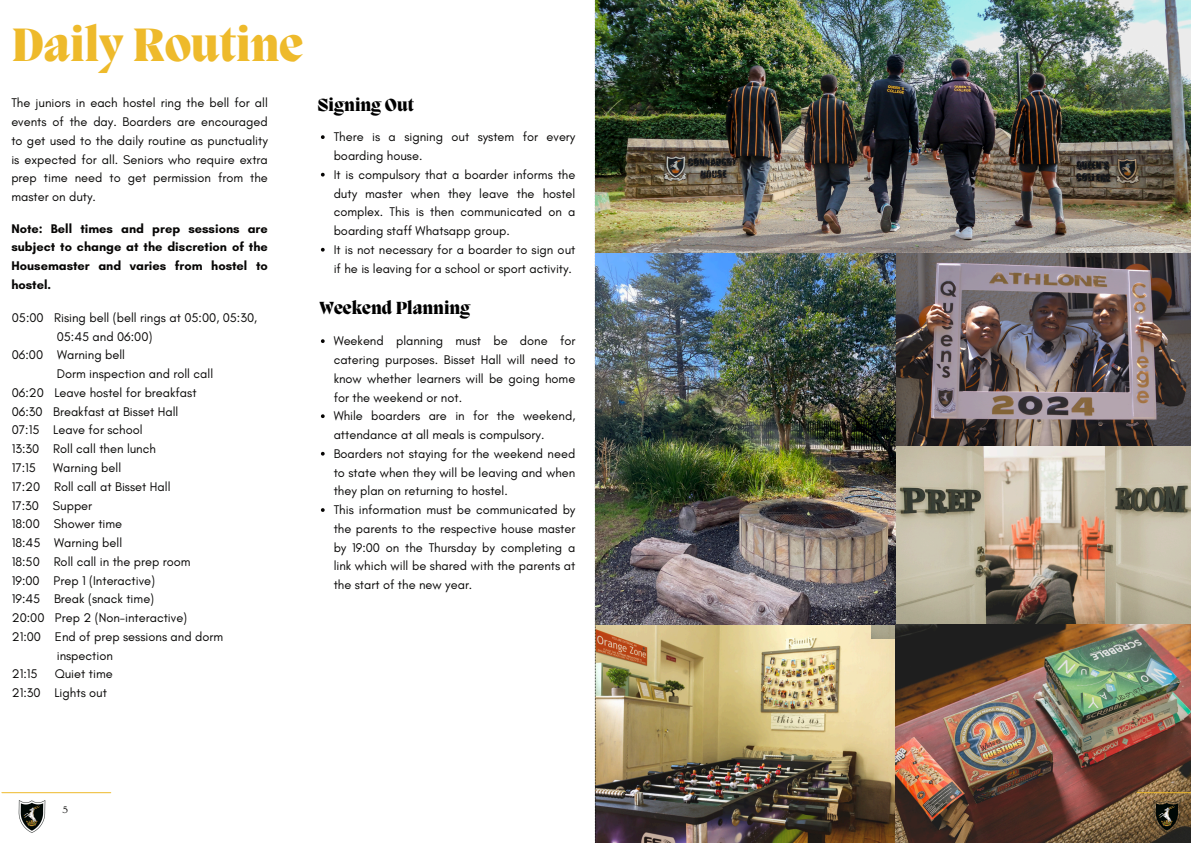
<style>
.page{position:relative;width:1191px;height:843px;background:#fff}
.page>*{position:absolute;margin:0;border:0;box-sizing:border-box;transform-origin:0 0}
.t1{font:800 48px "Migra";color:#eeba2b}
.t2{font:800 18px "Migra";color:#000}
.t3{font:12.8px/18.8px "Glacial Indifference";color:#070605;text-align:justify}
.t4{font:700 12.8px/18.8px "Glacial Indifference";color:#070605;text-align:justify}
.t5{font:10px "Ovo";color:#070605}
</style>
<div class="page">
<hr style="left:2px;top:792px;width:109px;height:1px;background:#eeba2b">
<img style="left:18px;top:800px;width:28px;height:31px">
<img style="left:596px;top:624px;width:299px;height:218px">
<img style="left:871px;top:445px;width:319px;height:193px">
<svg style="left:595px;top:624px;width:1px;height:218px"></svg>
<img style="left:895px;top:252px;width:295px;height:193px">
<img style="left:595px;top:252px;width:300px;height:372px">
<img style="left:595px;top:0;width:595px;height:252px">
<img style="left:895px;top:624px;width:295px;height:218px">
<hr style="left:1136px;top:792px;width:54px;height:1px;background:#eeba2b">
<img style="left:1151px;top:799px;width:31px;height:32px">
<svg style="left:321px;top:339px;width:3px;height:4px"></svg>
<svg style="left:321px;top:414px;width:3px;height:4px"></svg>
<svg style="left:321px;top:135px;width:3px;height:4px"></svg>
<p class="t1" style="left:11px;top:22px;width:293px">Daily Routine</p>
<p class="t3" style="left:11px;top:93px;width:258px">The juniors in each hostel ring the bell for all events of the day. Boarders are encouraged to get used to the daily routine as punctuality is expected for all. Seniors who require extra prep time need to get permission from the master on duty.</p>
<p class="t4" style="left:11px;top:218px;width:258px">Note: Bell times and prep sessions are subject to change at the discretion of the Housemaster and varies from hostel to hostel.</p>
<p class="t3" style="left:12px;top:308px;width:247px">05:00 Rising bell (bell rings at 05:00, 05:30,</p>
<p class="t3" style="left:57px;top:326px;width:97px">05:45 and 06:00)</p>
<p class="t3" style="left:12px;top:345px;width:115px">06:00 Warning bell</p>
<p class="t3" style="left:57px;top:364px;width:158px">Dorm inspection and roll call</p>
<p class="t3" style="left:12px;top:383px;width:186px">06:20 Leave hostel for breakfast</p>
<p class="t3" style="left:12px;top:401px;width:168px">06:30 Breakfast at Bisset Hall</p>
<p class="t3" style="left:12px;top:420px;width:132px">07:15 Leave for school</p>
<p class="t3" style="left:12px;top:439px;width:146px">13:30 Roll call then lunch</p>
<p class="t3" style="left:12px;top:458px;width:26px">17:15</p>
<p class="t3" style="left:53px;top:458px;width:69px">Warning bell</p>
<p class="t3" style="left:12px;top:476px;width:160px">17:20 Roll call at Bisset Hall</p>
<p class="t3" style="left:12px;top:495px;width:82px">17:30 Supper</p>
<p class="t3" style="left:12px;top:514px;width:112px">18:00 Shower time</p>
<p class="t3" style="left:12px;top:533px;width:112px">18:45 Warning bell</p>
<p class="t3" style="left:12px;top:551px;width:180px">18:50 Roll call in the prep room</p>
<p class="t3" style="left:12px;top:570px;width:145px">19:00 Prep 1 (Interactive)</p>
<p class="t3" style="left:12px;top:589px;width:144px">19:45 Break (snack time)</p>
<p class="t3" style="left:12px;top:608px;width:177px">20:00 Prep 2 (Non-interactive)</p>
<h2 class="t3" style="left:12px;top:626px;width:213px">21:00 End of prep sessions and dorm</h2>
<p class="t3" style="left:57px;top:645px;width:58px">inspection</p>
<p class="t3" style="left:12px;top:664px;width:27px">21:15</p>
<p class="t3" style="left:55px;top:664px;width:59px">Quiet time</p>
<p class="t3" style="left:12px;top:683px;width:97px">21:30 Lights out</p>
<p class="t2" style="left:317px;top:96px;width:98px">Signing Out</p>
<p class="t3" style="left:333px;top:127px;width:243px">There is a signing out system for every boarding house.</p>
<p class="t3" style="left:333px;top:165px;width:243px">It is compulsory that a boarder informs the duty master when they leave the hostel complex. This is then communicated on a boarding staff Whatsapp group.</p>
<p class="t3" style="left:333px;top:240px;width:243px">It is not necessary for a boarder to sign out if he is leaving for a school or sport activity.</p>
<p class="t2" style="left:319px;top:300px;width:153px">Weekend Planning</p>
<p class="t3" style="left:333px;top:331px;width:243px">Weekend planning must be done for catering purposes. Bisset Hall will need to know whether learners will be going home for the weekend or not.</p>
<p class="t3" style="left:333px;top:406px;width:243px">While boarders are in for the weekend, attendance at all meals is compulsory.</p>
<p class="t3" style="left:333px;top:444px;width:243px">Boarders not staying for the weekend need to state when they will be leaving and when they plan on returning to hostel.</p>
<p class="t3" style="left:333px;top:500px;width:243px">This information must be communicated by the parents to the respective house master by 19:00 on the Thursday by completing a link which will be shared with the parents at the start of the new year.</p>
<p class="t5" style="left:63px;top:803px;width:7px">5</p>
</div>
